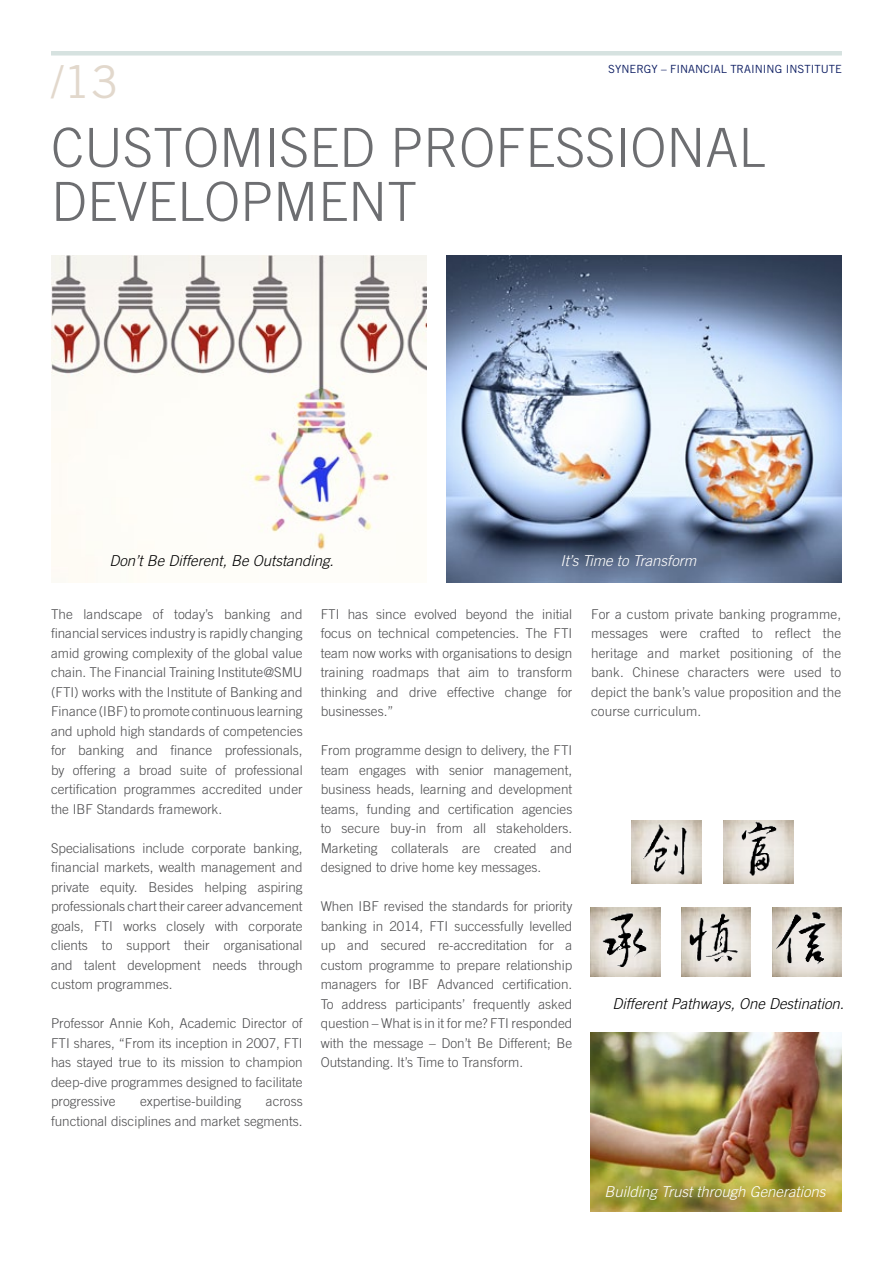
<style>
.page{position:relative;width:893px;height:1263px;background:#fff}
.page>*{position:absolute;margin:0;border:0;box-sizing:border-box;transform-origin:0 0}
.t1{font:300 54px "Trade Gothic";color:#6d6e71}
.t2{font:45px "Trade Gothic";color:#e2d8cc}
.t3{font:italic 300 15px "Trade Gothic";color:#000}
.t4{font:italic 300 15px "Trade Gothic";color:#fff}
.t5{font:300 13.5px/19.5px "Trade Gothic";color:#4d4d4f;text-align:justify}
.t6{font:11.25px "Trade Gothic";color:#0e1e63}
</style>
<div class="page">
<div style="left:51px;top:51px;width:791px;height:5px;background:#d6e2e0"></div>
<img style="left:51px;top:256px;width:375px;height:326px">
<img style="left:446px;top:256px;width:395px;height:326px">
<img style="left:632px;top:821px;width:70px;height:63px">
<img style="left:724px;top:821px;width:69px;height:63px">
<img style="left:772px;top:907px;width:70px;height:70px">
<img style="left:681px;top:907px;width:70px;height:70px">
<img style="left:590px;top:907px;width:70px;height:70px">
<img style="left:642px;top:821px;width:50px;height:56px">
<img style="left:597px;top:907px;width:57px;height:65px">
<img style="left:684px;top:907px;width:62px;height:65px">
<img style="left:772px;top:908px;width:64px;height:60px">
<img style="left:733px;top:821px;width:51px;height:56px">
<img style="left:590px;top:1032px;width:252px;height:180px">
<h2 class="t2" style="left:51px;top:55px;width:69px">/13</h2>
<p class="t6" style="left:608px;top:62px;width:22px">SYNERG</p>
<p class="t6" style="left:651px;top:62px;width:192px">Y – FINANCIAL TRAINING I NSTITUTE</p>
<h1 class="t1" style="left:51px;top:116px;width:66px">Customised</h1>
<h1 class="t1" style="left:390px;top:116px;width:65px">Professional</h1>
<h1 class="t1" style="left:51px;top:170px;width:70px">Development</h1>
<p class="t3" style="left:109px;top:551px;width:226px">Don’t Be Different, Be Outstanding.</p>
<p class="t4" style="left:561px;top:551px;width:137px">It’s Time to Transform</p>
<p class="t5" style="left:51px;top:604px;width:253px">The landscape of today’s banking and financial services industry is rapidly changing amid growing complexity of the global value chain. The Financial Training Institute@SMU (FTI) works with the Institute of Banking and Finance (IBF) to promote continuous learning and uphold high standards of competencies for banking and finance professionals, by offering a broad suite of professional certification programmes accredited under the IBF Standards framework.</p>
<p class="t5" style="left:51px;top:838px;width:253px">Specialisations include corporate banking, financial markets, wealth management and private equity. Besides helping aspiring professionals chart their career advancement goals, FTI works closely with corporate clients to support their organisational and talent development needs through custom programmes.</p>
<p class="t5" style="left:51px;top:1013px;width:253px">Professor Annie Koh, Academic Director of FTI shares, “From its inception in 2007, FTI has stayed true to its mission to champion deep-dive programmes designed to facilitate progressive</p>
<p class="t5" style="left:140px;top:1091px;width:103px">expertise-building</p>
<p class="t5" style="left:51px;top:1091px;width:253px;text-align:right">across<br>functional disciplines and market segments.</p>
<p class="t5" style="left:321px;top:604px;width:253px">FTI has since evolved beyond the initial focus on technical competencies. The FTI team now works with organisations to design training roadmaps that aim to transform thinking and drive effective change for businesses.”</p>
<p class="t5" style="left:321px;top:740px;width:253px">From programme design to delivery, the FTI team engages with senior management, business heads, learning and development teams, funding and certification agencies to secure buy-in from all stakeholders.<br>Marketing collaterals are created and designed to drive home key messages.</p>
<p class="t5" style="left:321px;top:896px;width:253px">When IBF revised the standards for priority banking in 2014, FTI successfully levelled up and secured re-accreditation for a custom programme to prepare relationship managers for IBF Advanced certification.<br>To address participants’ frequently asked question – What is in it for me? FTI responded with the message – Don’t Be Different; Be Outstanding. It’s Time to Transform.</p>
<p class="t5" style="left:591px;top:604px;width:252px">For a custom private banking programme, messages were crafted to reflect the heritage and market positioning of the bank. Chinese characters were used to depict the bank’s value proposition and the course curriculum.</p>
<p class="t3" style="left:612px;top:994px;width:233px">Different Pathways, One Destination.</p>
<p class="t4" style="left:604px;top:1182px;width:223px">Building Trust through Generations</p>
</div>
